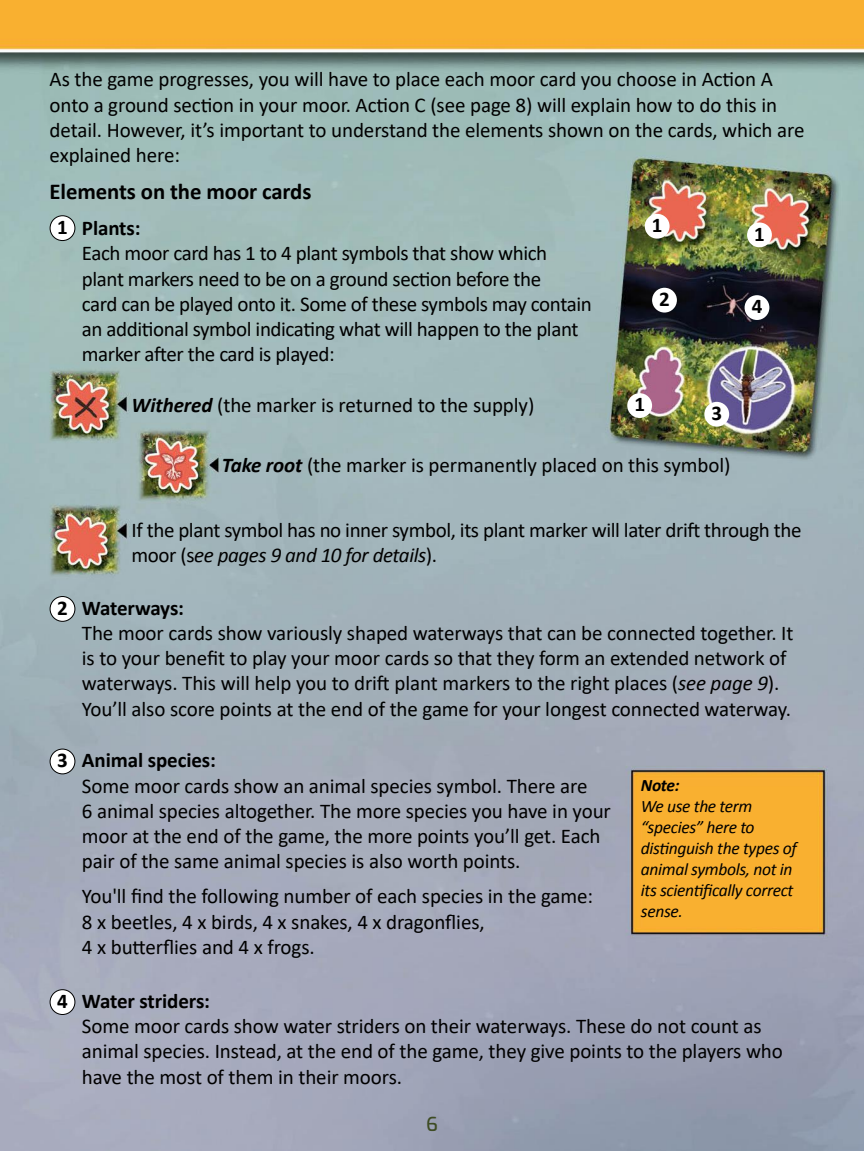
<style>
.page{position:relative;width:864px;height:1151px;background:#fff}
.page>*{position:absolute;margin:0;border:0;box-sizing:border-box;transform-origin:0 0}
.t1{font:700 22.75px "Calibri";letter-spacing:-.005em;color:#000}
.t2{font:21px/25.2px "Calibri";letter-spacing:-.005em;color:#000}
.t3{font:700 21px "Calibri";letter-spacing:-.005em;color:#000}
.t4{font:100 19.25px "Exo";color:#3e4c24}
.t5{font:italic 17.5px/21px "Calibri";letter-spacing:-.02em;color:#000}
.t6{font:italic 700 17.5px "Calibri";color:#000}
.s1{font-weight:700;font-style:italic}
.s2{font-style:italic}
</style>
<div class="page">
<img style="left:0;top:0;width:863px;height:1151px">
<div style="left:651px;top:288px;width:25px;height:25px;background:#fff;border-radius:50%"></div>
<div style="left:744px;top:295px;width:25px;height:25px;background:#fff;border-radius:50%"></div>
<div style="left:704px;top:402px;width:24px;height:25px;background:#fff;border-radius:50%"></div>
<div style="left:644px;top:214px;width:25px;height:25px;background:#fff;border-radius:50%"></div>
<div style="left:746px;top:222px;width:25px;height:25px;background:#fff;border-radius:50%"></div>
<div style="left:627px;top:393px;width:24px;height:25px;background:#fff;border-radius:50%"></div>
<div style="left:50px;top:216px;width:25px;height:25px;background:#fff;border-radius:50%"></div>
<div style="left:50px;top:215px;width:25px;height:26px;border:1px solid #000;border-radius:50%"></div>
<div style="left:50px;top:596px;width:25px;height:25px;background:#fff;border-radius:50%"></div>
<div style="left:50px;top:596px;width:25px;height:26px;border:1px solid #000;border-radius:50%"></div>
<div style="left:50px;top:749px;width:25px;height:25px;background:#fff;border-radius:50%"></div>
<div style="left:50px;top:749px;width:25px;height:25px;border:1px solid #000;border-radius:50%"></div>
<div style="left:50px;top:990px;width:25px;height:24px;background:#fff;border-radius:50%"></div>
<div style="left:50px;top:989px;width:25px;height:26px;border:1px solid #000;border-radius:50%"></div>
<p class="t2" style="left:50px;top:66px;width:756px">As the game progresses, you will have to place each moor card you choose in Action A onto a ground section in your moor. Action C (see page 8) will explain how to do this in detail. However, it’s important to understand the elements shown on the cards, which are explained here:</p>
<p class="t1" style="left:50px;top:177px;width:263px">Elements on the moor cards</p>
<p class="t3" style="left:82px;top:215px;width:60px">Plants:</p>
<p class="t2" style="left:82px;top:240px;width:511px">Each moor card has 1 to 4 plant symbols that show which plant markers need to be on a ground section before the<br>card can be played onto it. Some of these symbols may contain an additional symbol indicating what will happen to the plant marker after the card is played:</p>
<p class="t2" style="left:131px;top:392px;width:404px"><span class="s1">Withered</span> (the marker is returned to the supply)</p>
<p class="t3" style="left:651px;top:212px;width:12px">1</p>
<p class="t3" style="left:57px;top:214px;width:12px">1</p>
<p class="t3" style="left:753px;top:220px;width:12px">1</p>
<p class="t3" style="left:659px;top:286px;width:12px">2</p>
<p class="t3" style="left:751px;top:293px;width:12px">4</p>
<p class="t3" style="left:634px;top:391px;width:12px">1</p>
<p class="t3" style="left:711px;top:400px;width:12px">3</p>
<p class="t2" style="left:222px;top:451px;width:509px"><span class="s1">Take root</span> (the marker is permanently placed on this symbol)</p>
<p class="t3" style="left:57px;top:594px;width:12px">2</p>
<p class="t3" style="left:57px;top:747px;width:12px">3</p>
<p class="t3" style="left:57px;top:987px;width:12px">4</p>
<p class="t2" style="left:131px;top:517px;width:671px">If the plant symbol has no inner symbol, its plant marker will later drift through the moor (s<span class="s2">ee pages 9 and 10 for details</span>).</p>
<p class="t3" style="left:82px;top:594px;width:104px">Waterways:</p>
<p class="t2" style="left:82px;top:620px;width:712px">The moor cards show variously shaped waterways that can be connected together. It is to your benefit to play your moor cards so that they form an extended network of waterways. This will help you to drift plant markers to the right places (<span class="s2">see page 9</span>).<br>You’ll also score points at the end of the game for your longest connected waterway.</p>
<p class="t3" style="left:82px;top:747px;width:135px">Animal species:</p>
<p class="t2" style="left:82px;top:772px;width:530px">Some moor cards show an animal species symbol. There are<br>6 animal species altogether. The more species you have in your moor at the end of the game, the more points you’ll get. Each pair of the same animal species is also worth points.</p>
<p class="t2" style="left:82px;top:883px;width:512px">You'll find the following number of each species in the game:<br>8 x beetles, 4 x birds, 4 x snakes, 4 x dragonflies,<br>4 x butterflies and 4 x frogs.</p>
<p class="t3" style="left:82px;top:987px;width:130px">Water striders:</p>
<p class="t2" style="left:82px;top:1013px;width:702px">Some moor cards show water striders on their waterways. These do not count as animal species. Instead, at the end of the game, they give points to the players who have the most of them in their moors.</p>
<p class="t6" style="left:640px;top:774px;width:40px">Note:</p>
<p class="t5" style="left:640px;top:795px;width:157px">We use the term “species” here to distinguish the types of animal symbols, not in its scientifically correct sense.</p>
<p class="t4" style="left:426px;top:1110px;width:13px">6</p>
</div>
